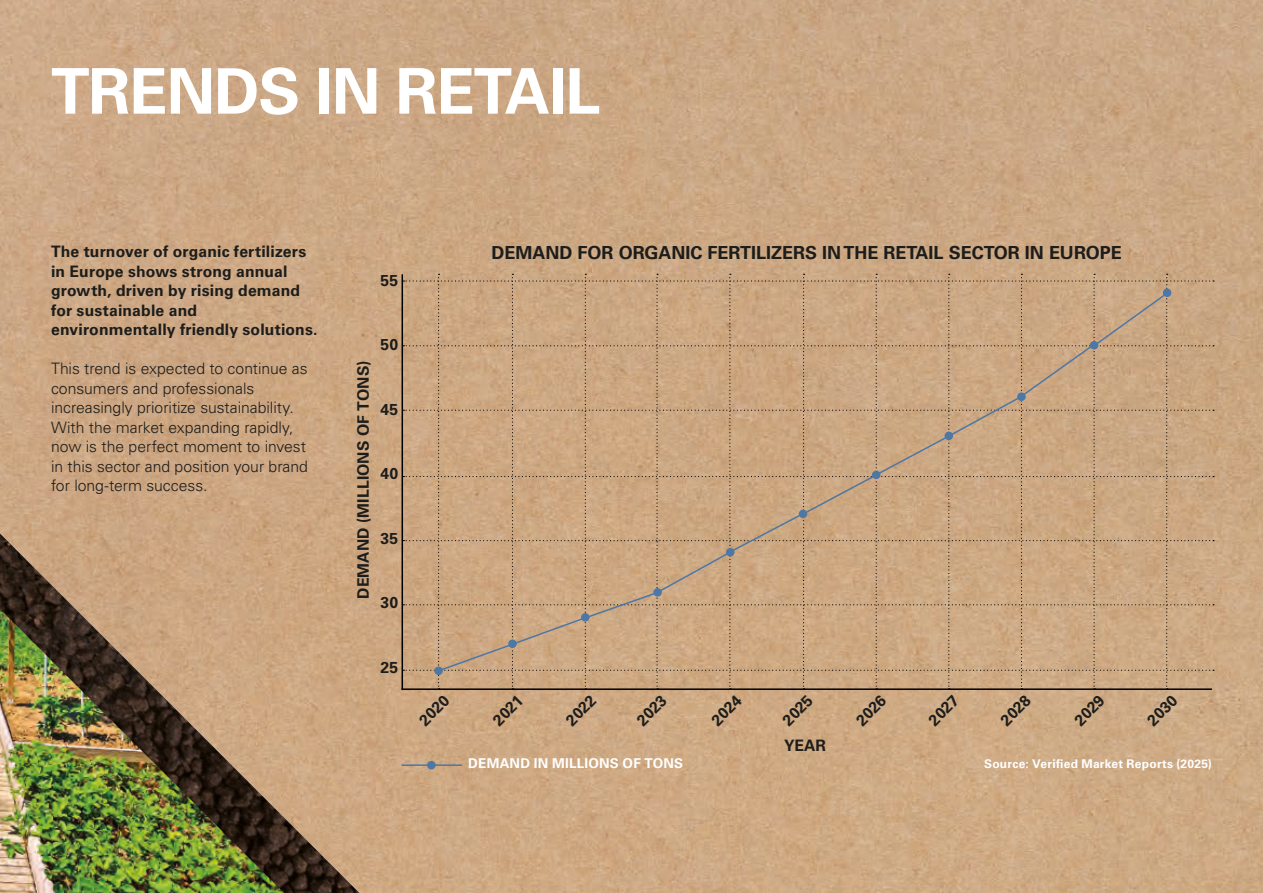
<style>
.page{position:relative;width:1263px;height:893px;background:#fff}
.page>*{position:absolute;margin:0;border:0;box-sizing:border-box;transform-origin:0 0}
.t1{font:700 63px "Univers LT Pro 65";letter-spacing:-.02em;color:#fff}
.t2{font:700 18px "Univers LT Pro 65";color:#1d1d1b}
.t3{font:700 15.75px/19.5px "Univers LT Pro 65";letter-spacing:.01em;color:#1d1d1b}
.t4{font:300 15.75px/19.5px "Univers LT Pro 45";letter-spacing:-.005em;color:#1d1d1b}
.t5{font:700 13.5px "Univers LT Pro 65";letter-spacing:.015em;color:#fff}
.t6{font:700 12px "Univers LT Pro 65";letter-spacing:.02em;color:#fff}
</style>
<div class="page">
<img style="left:0;top:0;width:1263px;height:893px">
<img style="left:0;top:534px;width:359px;height:359px">
<img style="left:0;top:609px;width:284px;height:284px">
<hr style="left:401px;top:274px;width:2px;height:416px;background:#000">
<hr style="left:401px;top:688px;width:811px;height:2px;background:#000">
<svg style="left:403px;top:274px;width:811px;height:415px;background:#c9a581"></svg>
<hr style="left:401px;top:764px;width:61px;height:2px;background:#4d77a5">
<div style="left:427px;top:761px;width:9px;height:8px;background:#4d77a5;border-radius:50%"></div>
<h1 class="t1" style="left:51px;top:47px;width:551px">TRENDS IN RETAIL</h1>
<p class="t3" style="left:51px;top:241px;width:268px">The turnover of organic fertilizers in Europe shows strong annual growth, driven by rising demand for sustainable and environmentally friendly solutions.</p>
<p class="t4" style="left:51px;top:358px;width:258px">This trend is expected to continue as consumers and professionals increasingly prioritize sustainability.<br>With the market expanding rapidly, now is the perfect moment to invest in this sector and position your brand for long-term success.</p>
<p class="t3" style="left:381px;top:270px;width:19px">55</p>
<p class="t3" style="left:353px;top:599px;width:239px;rotate:-90deg">DEMAND (MILLIONS OF TONS)</p>
<p class="t3" style="left:381px;top:334px;width:19px">50</p>
<p class="t3" style="left:381px;top:399px;width:19px">45</p>
<p class="t3" style="left:381px;top:463px;width:19px">40</p>
<p class="t3" style="left:381px;top:528px;width:19px">35</p>
<p class="t3" style="left:381px;top:592px;width:19px">30</p>
<p class="t2" style="left:492px;top:240px;width:632px">DEMAND FOR ORGANIC FERTILIZERS IN THE RETAIL SECTOR IN EUROPE</p>
<p class="t3" style="left:381px;top:657px;width:19px">25</p>
<p class="t3" style="left:414px;top:715px;width:37px;rotate:-45deg">2020</p>
<p class="t3" style="left:488px;top:715px;width:37px;rotate:-45deg">2021</p>
<p class="t3" style="left:561px;top:715px;width:37px;rotate:-45deg">2022</p>
<p class="t3" style="left:632px;top:715px;width:37px;rotate:-45deg">2023</p>
<p class="t3" style="left:707px;top:715px;width:37px;rotate:-45deg">2024</p>
<p class="t3" style="left:778px;top:715px;width:37px;rotate:-45deg">2025</p>
<p class="t3" style="left:851px;top:715px;width:37px;rotate:-45deg">2026</p>
<p class="t3" style="left:924px;top:715px;width:37px;rotate:-45deg">2027</p>
<p class="t3" style="left:996px;top:715px;width:37px;rotate:-45deg">2028</p>
<p class="t3" style="left:1070px;top:715px;width:37px;rotate:-45deg">2029</p>
<p class="t3" style="left:1142px;top:715px;width:37px;rotate:-45deg">2030</p>
<p class="t3" style="left:784px;top:735px;width:44px">YEAR</p>
<p class="t5" style="left:468px;top:754px;width:216px">DEMAND IN MILLIONS OF TONS</p>
<p class="t6" style="left:984px;top:756px;width:229px">Source: Verified Market Reports (2025)</p>
</div>
